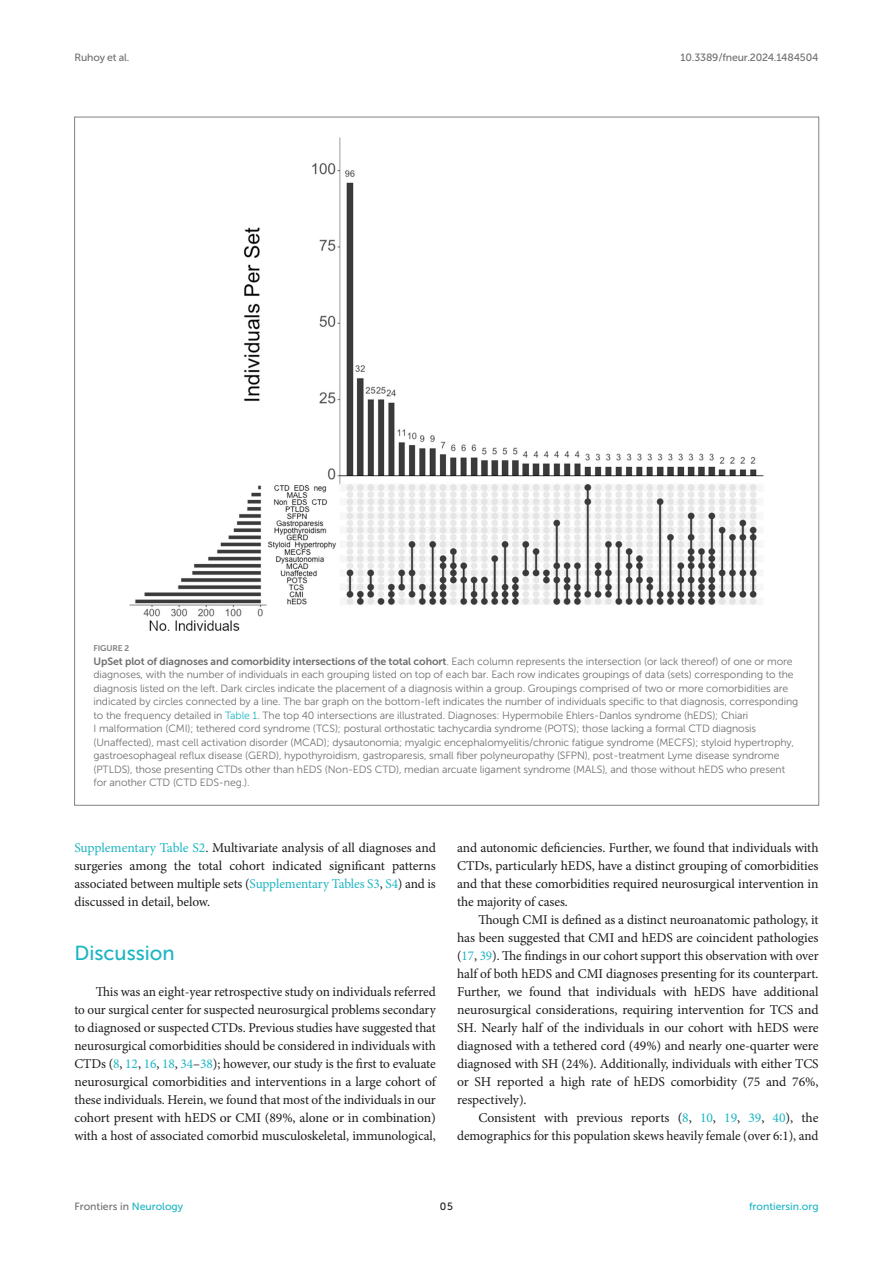
<style>
.page{position:relative;width:893px;height:1263px;background:#fff}
.page>*{position:absolute;margin:0;border:0;box-sizing:border-box;transform-origin:0 0}
.HEAD_1{font:20.25px "Museo Sans 500";color:#1db5c3}
.TEXT{font:13.5px/18px "Minion Pro";letter-spacing:-.005em;color:#1b1c1b;text-align:justify}
.FIG_LEG{font:10.5px/13.5px "Museo Sans 300";letter-spacing:-.01em;color:#706f70}
.t1{font:10.5px "Museo Sans 500";letter-spacing:-.015em;color:#706f70}
.t2{font:10.5px "Museo Sans 500";color:#1db5c3}
.t3{font:10.5px "Museo Sans 500";color:#1b1c1b}
.FIG_HD{font:8.25px "Museo Sans 700";letter-spacing:-.01em;color:#7e7f7f}
.s1{font-family:"Museo Sans 700"}
.s2{color:#1db5c3}
</style>
<div class="page">
<img style="left:129px;top:137px;width:635px;height:494px">
<p class="t1" style="left:74px;top:51px;width:57px">Ruhoy et al.</p>
<p class="t1" style="left:681px;top:51px;width:139px">10.3389/fneur.2024.1484504</p>
<p class="FIG_HD" style="left:94px;top:644px;width:37px">FIGURE 2</p>
<p class="FIG_LEG" style="left:94px;top:654px;width:706px"><span class="s1">UpSet plot of diagnoses and comorbidity intersections of the total cohort</span>. Each column represents the intersection (or lack thereof) of one or more diagnoses, with the number of individuals in each grouping listed on top of each bar. Each row indicates groupings of data (sets) corresponding to the diagnosis listed on the left. Dark circles indicate the placement of a diagnosis within a group. Groupings comprised of two or more comorbidities are indicated by circles connected by a line. The bar graph on the bottom-left indicates the number of individuals specific to that diagnosis, corresponding to the frequency detailed in <span class="s2">Table 1</span>. The top 40 intersections are illustrated. Diagnoses: Hypermobile Ehlers-Danlos syndrome (hEDS); Chiari<br>I malformation (CMI); tethered cord syndrome (TCS); postural orthostatic tachycardia syndrome (POTS); those lacking a formal CTD diagnosis (Unaffected), mast cell activation disorder (MCAD); dysautonomia; myalgic encephalomyelitis/chronic fatigue syndrome (MECFS); styloid hypertrophy, gastroesophageal reflux disease (GERD), hypothyroidism, gastroparesis, small fiber polyneuropathy (SFPN), post-treatment Lyme disease syndrome (PTLDS), those presenting CTDs other than hEDS (Non-EDS CTD), median arcuate ligament syndrome (MALS), and those without hEDS who present for another CTD (CTD EDS-neg.).</p>
<p class="TEXT" style="left:74px;top:839px;width:363px"><span class="s2">Supplementary Table S2</span>. Multivariate analysis of all diagnoses and surgeries among the total cohort indicated significant patterns associated between multiple sets (<span class="s2">Supplementary Tables S3</span>, <span class="s2">S4</span>) and is discussed in detail, below.</p>
<p class="HEAD_1" style="left:74px;top:942px;width:102px">Discussion</p>
<p class="TEXT" style="left:74px;top:983px;width:363px;text-indent:21px">This was an eight-year retrospective study on individuals referred to our surgical center for suspected neurosurgical problems secondary to diagnosed or suspected CTDs. Previous studies have suggested that neurosurgical comorbidities should be considered in individuals with CTDs (<span class="s2">8</span>, <span class="s2">12</span>, <span class="s2">16</span>, <span class="s2">18</span>, <span class="s2">34</span>–<span class="s2">38</span>); however, our study is the first to evaluate neurosurgical comorbidities and interventions in a large cohort of these individuals. Herein, we found that most of the individuals in our cohort present with hEDS or CMI (89%, alone or in combination) with a host of associated comorbid musculoskeletal, immunological,</p>
<p class="TEXT" style="left:457px;top:839px;width:363px">and autonomic deficiencies. Further, we found that individuals with CTDs, particularly hEDS, have a distinct grouping of comorbidities and that these comorbidities required neurosurgical intervention in the majority of cases.</p>
<p class="TEXT" style="left:457px;top:911px;width:363px;text-indent:21px">Though CMI is defined as a distinct neuroanatomic pathology, it has been suggested that CMI and hEDS are coincident pathologies (<span class="s2">17</span>, <span class="s2">39</span>). The findings in our cohort support this observation with over half of both hEDS and CMI diagnoses presenting for its counterpart.<br>Further, we found that individuals with hEDS have additional neurosurgical considerations, requiring intervention for TCS and SH. Nearly half of the individuals in our cohort with hEDS were diagnosed with a tethered cord (49%) and nearly one-quarter were diagnosed with SH (24%). Additionally, individuals with either TCS or SH reported a high rate of hEDS comorbidity (75 and 76%, respectively).</p>
<p class="TEXT" style="left:457px;top:1109px;width:363px;text-align:right">Consistent with previous reports (<span class="s2">8</span>, <span class="s2">10</span>, <span class="s2">19</span>, <span class="s2">39</span>, <span class="s2">40</span>), the demographics for this population skews heavily female (over 6:1), and</p>
<p class="t1" style="left:74px;top:1200px;width:110px">Frontiers in <span class="s2">Neurology</span></p>
<p class="t3" style="left:440px;top:1200px;width:14px">05</p>
<p class="t2" style="left:749px;top:1200px;width:71px">frontiersin.org</p>
</div>
